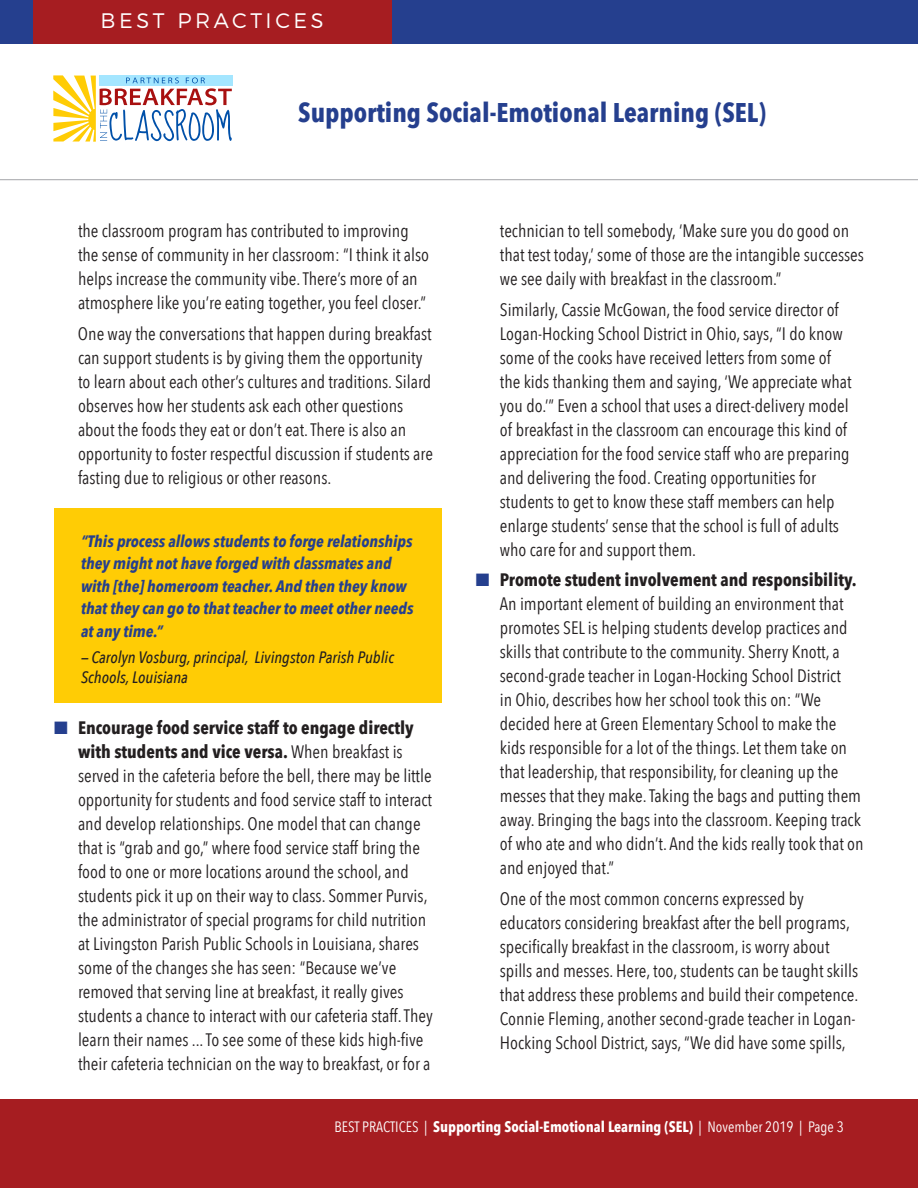
<style>
.page{position:relative;width:918px;height:1188px;background:#fff}
.page>*{position:absolute;margin:0;border:0;box-sizing:border-box;transform-origin:0 0}
.t1{font:700 27px "Avenir Next Condensed";color:#253f8e}
.t2{font:300 21px "Montserrat";letter-spacing:.17em;color:#fff}
.t3{font:18px/24px "Avenir Next Condensed";color:#231f20}
.t4{font:italic 700 16.5px/22.5px "Avenir Next Condensed";color:#253f8e}
.t5{font:italic 500 16.5px/19.8px "Avenir Next Condensed";color:#231f20}
.t6{font:700 15px "Avenir Next Condensed";color:#fff}
.s1{color:#253f8e}
.s2{font-weight:700}
.s3{font-weight:400}
</style>
<div class="page">
<div style="left:55px;top:509px;width:387px;height:194px;background:#ffcc05"></div>
<div style="left:0;top:1099px;width:918px;height:89px;background:#a61d21"></div>
<div style="left:0;top:0;width:918px;height:44px;background:#253f8e"></div>
<div style="left:33px;top:0;width:359px;height:44px;background:#a61d21"></div>
<img style="left:123px;top:109px;width:109px;height:32px">
<img style="left:100px;top:109px;width:7px;height:32px">
<img style="left:100px;top:88px;width:132px;height:17px">
<img style="left:100px;top:75px;width:132px;height:10px">
<img style="left:126px;top:77px;width:79px;height:6px">
<svg style="left:53px;top:75px;width:43px;height:67px"></svg>
<hr style="left:0;top:179px;width:918px;height:1px;background:#a4a5a9">
<p class="t2" style="left:101px;top:8px;width:225px">BEST PRACTICES</p>
<p class="t1" style="left:298px;top:95px;width:469px">Supporting Social-Emotional Learning (SEL)</p>
<p class="t3" style="left:78px;top:218px;width:353px">the classroom program has contributed to improving the sense of community in her classroom: “I think it also helps increase the community vibe. There’s more of an atmosphere like you’re eating together, you feel closer.”</p>
<p class="t3" style="left:78px;top:320px;width:357px">One way the conversations that happen during breakfast can support students is by giving them the opportunity to learn about each other’s cultures and traditions. Silard observes how her students ask each other questions about the foods they eat or don’t eat. There is also an opportunity to foster respectful discussion if students are fasting due to religious or other reasons.</p>
<p class="t4" style="left:81px;top:529px;width:334px">“This process allows students to forge relationships they might not have forged with classmates and with [the] homeroom teacher. And then they know that they can go to that teacher to meet other needs at any time.”</p>
<p class="t5" style="left:81px;top:647px;width:314px">— Carolyn Vosburg, principal, Livingston Parish Public<br>Schools, Louisiana</p>
<p class="t3" style="left:78px;top:715px;width:356px;text-indent:-24px"><span class="s1">■</span> <span class="s2">Encourage food service staff to engage directly with students and vice versa.</span> When breakfast is served in the cafeteria before the bell, there may be little opportunity for students and food service staff to interact and develop relationships. One model that can change that is “grab and go,” where food service staff bring the food to one or more locations around the school, and students pick it up on their way to class. Sommer Purvis, the administrator of special programs for child nutrition at Livingston Parish Public Schools in Louisiana, shares some of the changes she has seen: “Because we’ve removed that serving line at breakfast, it really gives students a chance to interact with our cafeteria staff. They learn their names ... To see some of these kids high-five their cafeteria technician on the way to breakfast, or for a</p>
<p class="t3" style="left:500px;top:218px;width:366px">technician to tell somebody, ‘Make sure you do good on that test today,’ some of those are the intangible successes we see daily with breakfast in the classroom.”</p>
<p class="t3" style="left:500px;top:296px;width:353px">Similarly, Cassie McGowan, the food service director of Logan-Hocking School District in Ohio, says, “I do know some of the cooks have received letters from some of the kids thanking them and saying, ‘We appreciate what you do.’” Even a school that uses a direct-delivery model of breakfast in the classroom can encourage this kind of appreciation for the food service staff who are preparing and delivering the food. Creating opportunities for students to get to know these staff members can help enlarge students’ sense that the school is full of adults who care for and support them.</p>
<p class="t3" style="left:500px;top:567px;width:365px;text-indent:-24px"><span class="s1">■</span> <span class="s2">Promote student involvement and responsibility.<br></span>An important element of building an environment that promotes SEL is helping students develop practices and skills that contribute to the community. Sherry Knott, a second-grade teacher in Logan-Hocking School District<br>in Ohio, describes how her school took this on: “We decided here at Green Elementary School to make the kids responsible for a lot of the things. Let them take on that leadership, that responsibility, for cleaning up the messes that they make. Taking the bags and putting them away. Bringing the bags into the classroom. Keeping track of who ate and who didn’t. And the kids really took that on and enjoyed that.”</p>
<p class="t3" style="left:500px;top:886px;width:360px">One of the most common concerns expressed by educators considering breakfast after the bell programs, specifically breakfast in the classroom, is worry about spills and messes. Here, too, students can be taught skills that address these problems and build their competence.<br>Connie Fleming, another second-grade teacher in Logan-Hocking School District, says, “We did have some spills,</p>
<p class="t6" style="left:335px;top:1118px;width:511px"><span class="s3">BEST PRACTICES |</span> Supporting Social-Emotional Learning (SEL) <span class="s3">| November 2019 | Page 3</span></p>
</div>
